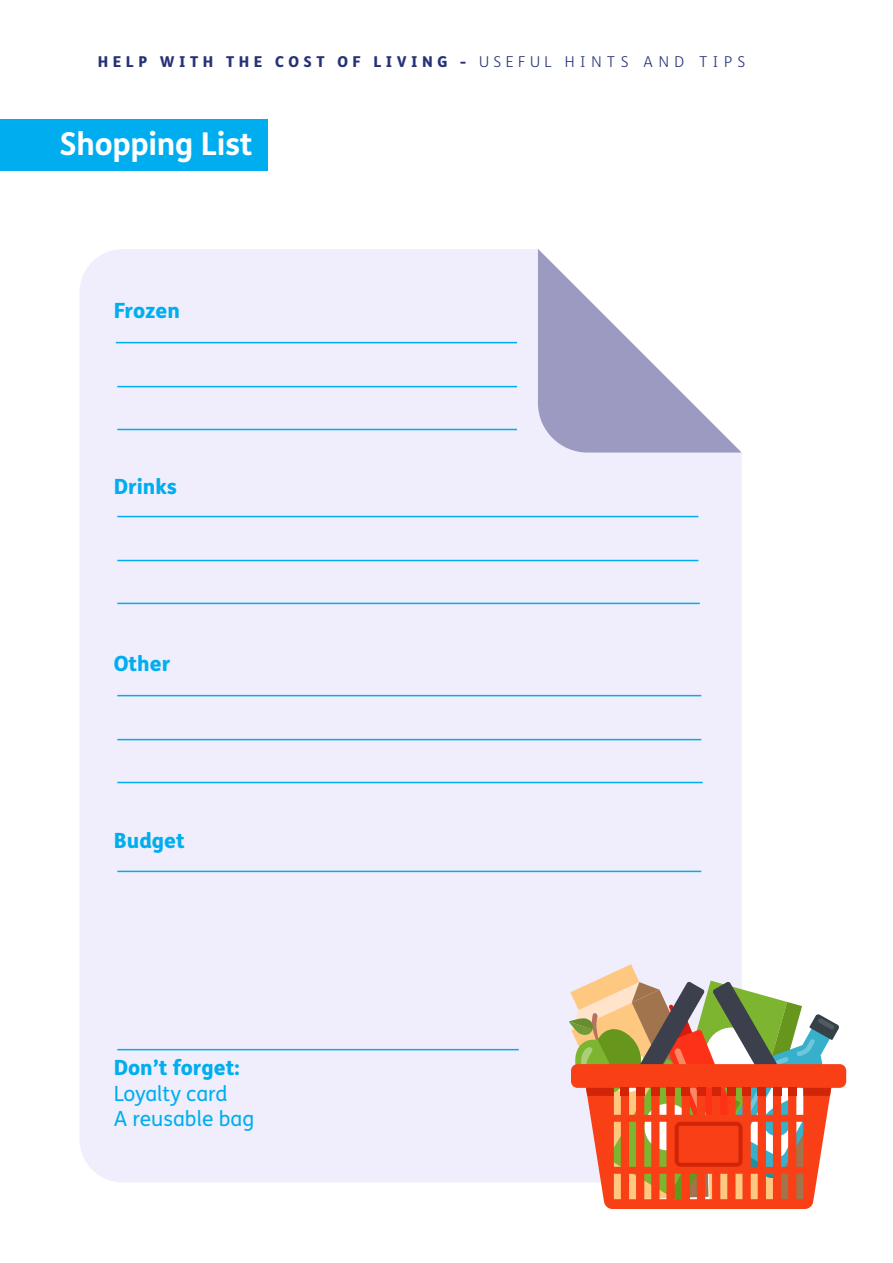
<style>
.page{position:relative;width:893px;height:1263px;background:#fff}
.page>*{position:absolute;margin:0;border:0;box-sizing:border-box;transform-origin:0 0}
.t1{font:700 31.5px "FS Me";letter-spacing:-.01em;color:#fff}
.t2{font:800 21px "FS Me";color:#00aeef}
.t3{font:21px "FS Me";color:#00aeef}
.t4{font:800 15px "FS Me";letter-spacing:.3em;color:#273276}
.s1{font-weight:300}
</style>
<div class="page">
<div style="left:0;top:119px;width:268px;height:51px;background:#00aeef"></div>
<div style="left:80px;top:249px;width:662px;height:933px;background:#f0eefc"></div>
<svg style="left:538px;top:249px;width:204px;height:204px"></svg>
<svg style="left:569px;top:964px;width:277px;height:245px"></svg>
<hr style="left:116px;top:342px;width:401px;height:1px;background:#00aeef">
<hr style="left:117px;top:386px;width:400px;height:1px;background:#00aeef">
<hr style="left:117px;top:429px;width:400px;height:1px;background:#00aeef">
<hr style="left:117px;top:516px;width:581px;height:1px;background:#00aeef">
<hr style="left:117px;top:560px;width:581px;height:1px;background:#00aeef">
<hr style="left:117px;top:603px;width:583px;height:1px;background:#00aeef">
<hr style="left:117px;top:695px;width:584px;height:1px;background:#00aeef">
<hr style="left:117px;top:739px;width:584px;height:1px;background:#00aeef">
<hr style="left:117px;top:782px;width:586px;height:1px;background:#00aeef">
<hr style="left:117px;top:871px;width:584px;height:1px;background:#00aeef">
<hr style="left:117px;top:1049px;width:402px;height:1px;background:#00aeef">
<p class="t4" style="left:98px;top:50px;width:649px">HELP WITH THE COST OF LIVING - <span class="s1">USEFUL HINTS AND TIPS</span></p>
<p class="t1" style="left:60px;top:119px;width:195px">Shopping List</p>
<p class="t2" style="left:114px;top:294px;width:68px">Frozen</p>
<p class="t2" style="left:114px;top:470px;width:65px">Drinks</p>
<p class="t2" style="left:114px;top:647px;width:58px">Other</p>
<p class="t2" style="left:114px;top:824px;width:73px">Budget</p>
<p class="t2" style="left:114px;top:1051px;width:127px">Don’t forget:</p>
<p class="t3" style="left:114px;top:1079px;width:115px">Loyalty card</p>
<p class="t3" style="left:114px;top:1104px;width:142px">A reusable bag</p>
</div>
